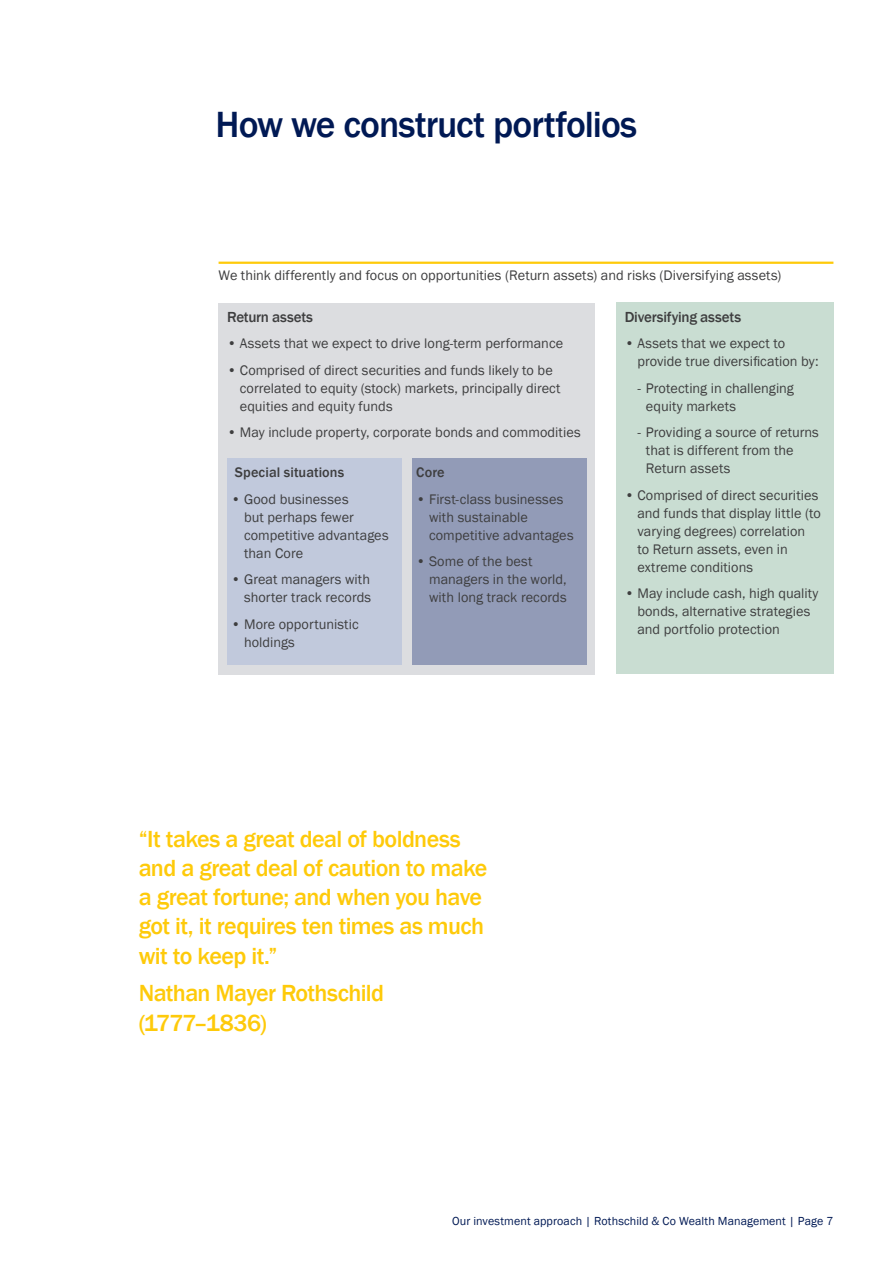
<style>
.page{position:relative;width:893px;height:1263px;background:#fff}
.page>*{position:absolute;margin:0;border:0;box-sizing:border-box;transform-origin:0 0}
.t1{font:500 37.5px "Franklin Gothic";letter-spacing:-.025em;color:#001954}
.t2{font:500 24px/29.2px "Franklin Gothic";letter-spacing:-.025em;color:#feca0a}
.t3{font:500 15px "Franklin Gothic";letter-spacing:-.015em;color:#3e3e3f}
.t4{font:14.25px/18px "Franklin Gothic";letter-spacing:.005em;color:#3e3e3f}
.t5{font:500 14.25px "Franklin Gothic";letter-spacing:.005em;color:#3e3e3f}
.t6{font:12px "Franklin Gothic";letter-spacing:.01em;color:#001954}
</style>
<div class="page">
<hr style="left:219px;top:262px;width:614px;height:2px;background:#feca0a">
<div style="left:219px;top:303px;width:376px;height:371px;background:#dcdde0"></div>
<div style="left:616px;top:302px;width:217px;height:372px;background:#c9ddd2"></div>
<div style="left:227px;top:459px;width:175px;height:206px;background:#c1c9dc"></div>
<div style="left:412px;top:459px;width:175px;height:206px;background:#929bb7"></div>
<h1 class="t1" style="left:216px;top:101px;width:423px">How we construct portfolios</h1>
<p class="t4" style="left:219px;top:266px;width:564px">We think differently and focus on opportunities (Return assets) and risks (Diversifying assets)</p>
<p class="t3" style="left:227px;top:307px;width:87px">Return assets</p>
<p class="t4" style="left:227px;top:335px;width:338px">• Assets that we expect to drive long-term performance</p>
<p class="t4" style="left:240px;top:361px;width:322px;text-indent:-13px">• Comprised of direct securities and funds likely to be correlated to equity (stock) markets, principally direct equities and equity funds</p>
<p class="t4" style="left:227px;top:424px;width:355px">• May include property, corporate bonds and commodities</p>
<p class="t5" style="left:235px;top:464px;width:111px">Special situations</p>
<p class="t4" style="left:244px;top:490px;width:146px;text-indent:-13px">• Good businesses<br>but perhaps fewer competitive advantages than Core</p>
<p class="t4" style="left:231px;top:571px;width:141px;text-align:right">• Great managers with shorter track records</p>
<p class="t4" style="left:244px;top:615px;width:116px;text-indent:-13px">• More opportunistic holdings</p>
<p class="t5" style="left:416px;top:464px;width:30px">Core</p>
<p class="t4" style="left:429px;top:490px;width:146px;text-indent:-13px">• First-class businesses with sustainable competitive advantages</p>
<p class="t4" style="left:429px;top:553px;width:139px;text-indent:-13px">• Some of the best managers in the world, with long track records</p>
<p class="t3" style="left:625px;top:307px;width:118px">Diversifying assets</p>
<p class="t4" style="left:637px;top:335px;width:183px;text-indent:-13px">• Assets that we expect to provide true diversification by:</p>
<p class="t4" style="left:646px;top:379px;width:149px;text-indent:-9px">- Protecting in challenging equity markets</p>
<p class="t4" style="left:646px;top:424px;width:174px;text-indent:-9px">- Providing a source of returns that is different from the<br>Return assets</p>
<p class="t4" style="left:637px;top:486px;width:185px;text-indent:-13px">• Comprised of direct securities and funds that display little (to varying degrees) correlation<br>to Return assets, even in extreme conditions</p>
<p class="t4" style="left:637px;top:585px;width:183px;text-indent:-13px">• May include cash, high quality bonds, alternative strategies and portfolio protection</p>
<h2 class="t2" style="left:139px;top:824px;width:350px">“It takes a great deal of boldness and a great deal of caution to make a great fortune; and when you have got it, it requires ten times as much wit to keep it.”</h2>
<h2 class="t2" style="left:139px;top:979px;width:247px">Nathan Mayer Rothschild (1777–1836)</h2>
<p class="t6" style="left:452px;top:1213px;width:383px">Our investment approach | Rothschild &amp; Co Wealth Management | Page 7</p>
</div>
